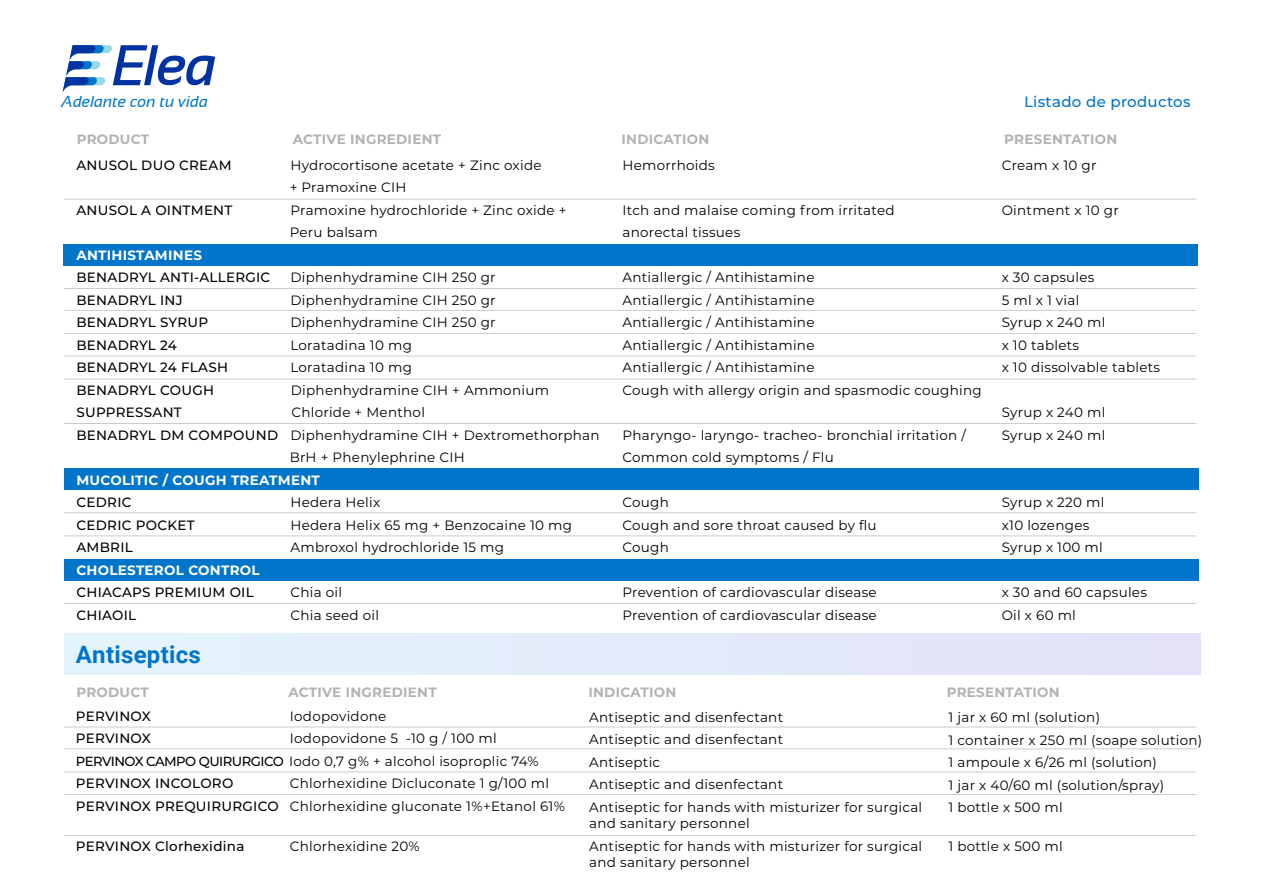
<style>
.page{position:relative;width:1263px;height:893px;background:#fff}
.page>*{position:absolute;margin:0;border:0;box-sizing:border-box;transform-origin:0 0}
.t1{font:700 24px "Roboto";letter-spacing:.01em;color:#0075c9}
.t2{font:italic 15.9px "Sansation";color:#0075c9}
.t3{font:500 15px "Montserrat";letter-spacing:.02em;color:#0075c9}
.t4{font:13.5px/22.5px "Montserrat";letter-spacing:.02em;color:#000}
.t5{font:500 13.5px "Montserrat";letter-spacing:.02em;color:#000}
.t6{font:700 13.5px "Montserrat";letter-spacing:.02em;color:#b3b3b3}
.t7{font:700 13.5px "Montserrat";letter-spacing:.02em;color:#fff}
.s1{font-weight:500}
.s2{font-weight:500;font-size:13.2px}
</style>
<div class="page">
<div style="left:64px;top:468px;width:1134px;height:22px;background:#0075c9"></div>
<div style="left:63px;top:244px;width:1134px;height:21px;background:#0075c9"></div>
<div style="left:64px;top:559px;width:1134px;height:21px;background:#0075c9"></div>
<hr style="left:64px;top:199px;width:1132px;height:1px;background:#ccc">
<hr style="left:64px;top:288px;width:1132px;height:1px;background:#ccc">
<hr style="left:64px;top:356px;width:1132px;height:1px;background:#ccc">
<hr style="left:64px;top:379px;width:1132px;height:1px;background:#ccc">
<hr style="left:64px;top:423px;width:1132px;height:1px;background:#ccc">
<hr style="left:64px;top:310px;width:1132px;height:1px;background:#ccc">
<hr style="left:64px;top:333px;width:1132px;height:1px;background:#ccc">
<hr style="left:64px;top:512px;width:1132px;height:1px;background:#ccc">
<hr style="left:64px;top:535px;width:1132px;height:1px;background:#ccc">
<hr style="left:64px;top:603px;width:1132px;height:1px;background:#ccc">
<div style="left:64px;top:634px;width:1136px;height:40px;background:#e3ebfa"></div>
<hr style="left:64px;top:727px;width:1132px;height:1px;background:#ccc">
<hr style="left:64px;top:794px;width:1132px;height:1px;background:#ccc">
<hr style="left:64px;top:835px;width:1132px;height:1px;background:#ccc">
<hr style="left:64px;top:748px;width:1132px;height:1px;background:#ccc">
<hr style="left:64px;top:772px;width:1132px;height:1px;background:#ccc">
<svg style="left:62px;top:45px;width:153px;height:48px"></svg>
<p class="t2" style="left:62px;top:93px;width:148px">Adelante con tu vida</p>
<p class="t3" style="left:1024px;top:91px;width:168px">Listado de productos</p>
<p class="t6" style="left:77px;top:129px;width:74px">PRODUCT</p>
<p class="t6" style="left:293px;top:129px;width:150px">ACTIVE INGREDIENT</p>
<p class="t6" style="left:621px;top:129px;width:89px">INDICATION</p>
<p class="t6" style="left:1004px;top:129px;width:115px">PRESENTATION</p>
<p class="t5" style="left:76px;top:156px;width:157px">ANUSOL DUO CREAM</p>
<p class="t4" style="left:290px;top:153px;width:253px">Hydrocortisone acetate + Zinc oxide + Pramoxine CIH</p>
<p class="t5" style="left:76px;top:201px;width:157px">ANUSOL A OINTMENT</p>
<p class="t4" style="left:290px;top:198px;width:278px">Pramoxine hydrochloride + Zinc oxide +<br>Peru balsam</p>
<p class="t7" style="left:76px;top:245px;width:127px">ANTIHISTAMINES</p>
<p class="t5" style="left:76px;top:268px;width:195px">BENADRYL ANTI-ALLERGIC</p>
<p class="t4" style="left:290px;top:266px;width:207px">Diphenhydramine CIH 250 gr</p>
<p class="t5" style="left:76px;top:291px;width:108px">BENADRYL INJ</p>
<p class="t4" style="left:290px;top:288px;width:207px">Diphenhydramine CIH 250 gr</p>
<p class="t5" style="left:76px;top:313px;width:133px">BENADRYL SYRUP</p>
<p class="t4" style="left:290px;top:311px;width:207px">Diphenhydramine CIH 250 gr</p>
<p class="t5" style="left:76px;top:336px;width:102px">BENADRYL 24</p>
<p class="t4" style="left:290px;top:333px;width:123px">Loratadina 10 mg</p>
<p class="t5" style="left:76px;top:358px;width:153px">BENADRYL 24 FLASH</p>
<p class="t4" style="left:290px;top:356px;width:123px">Loratadina 10 mg</p>
<p class="t5" style="left:76px;top:381px;width:139px">BENADRYL COUGH</p>
<p class="t4" style="left:291px;top:378px;width:260px">Diphenhydramine CIH + Ammonium</p>
<p class="t5" style="left:76px;top:403px;width:107px">SUPPRESSANT</p>
<p class="t4" style="left:291px;top:401px;width:135px">Chloride + Menthol</p>
<p class="t4" style="left:76px;top:423px;width:525px"><span class="s1">BENADRYL DM COMPOUND</span> Diphenhydramine CIH + Dextromethorphan</p>
<p class="t4" style="left:290px;top:446px;width:177px">BrH + Phenylephrine CIH</p>
<p class="t7" style="left:76px;top:470px;width:245px">MUCOLITIC / COUGH TREATMENT</p>
<p class="t5" style="left:76px;top:493px;width:57px">CEDRIC</p>
<p class="t4" style="left:290px;top:491px;width:91px">Hedera Helix</p>
<p class="t5" style="left:76px;top:516px;width:120px">CEDRIC POCKET</p>
<p class="t4" style="left:290px;top:513px;width:283px">Hedera Helix 65 mg + Benzocaine 10 mg</p>
<p class="t5" style="left:76px;top:538px;width:58px">AMBRIL</p>
<p class="t4" style="left:290px;top:536px;width:215px">Ambroxol hydrochloride 15 mg</p>
<p class="t7" style="left:76px;top:560px;width:185px">CHOLESTEROL CONTROL</p>
<p class="t5" style="left:76px;top:583px;width:179px">CHIACAPS PREMIUM OIL</p>
<p class="t4" style="left:290px;top:581px;width:53px">Chia oil</p>
<p class="t5" style="left:76px;top:606px;width:61px">CHIAOIL</p>
<p class="t4" style="left:290px;top:603px;width:90px">Chia seed oil</p>
<h1 class="t1" style="left:76px;top:638px;width:127px">Antiseptics</h1>
<p class="t4" style="left:622px;top:153px;width:94px">Hemorrhoids</p>
<p class="t4" style="left:622px;top:198px;width:274px">Itch and malaise coming from irritated anorectal tissues</p>
<p class="t4" style="left:622px;top:266px;width:361px">Antiallergic / Antihistamine<br>Antiallergic / Antihistamine<br>Antiallergic / Antihistamine<br>Antiallergic / Antihistamine<br>Antiallergic / Antihistamine<br>Cough with allergy origin and spasmodic coughing</p>
<p class="t4" style="left:622px;top:423px;width:345px">Pharyngo- laryngo- tracheo- bronchial irritation /<br>Common cold symptoms / Flu</p>
<p class="t4" style="left:622px;top:491px;width:256px">Cough<br>Cough and sore throat caused by flu<br>Cough</p>
<p class="t4" style="left:622px;top:581px;width:256px">Prevention of cardiovascular disease<br>Prevention of cardiovascular disease</p>
<p class="t4" style="left:1002px;top:153px;width:96px">Cream x 10 gr</p>
<p class="t4" style="left:1002px;top:198px;width:119px">Ointment x 10 gr</p>
<p class="t4" style="left:1002px;top:266px;width:160px">x 30 capsules<br>5 ml x 1 vial<br>Syrup x 240 ml<br>x 10 tablets<br>x 10 dissolvable tablets</p>
<p class="t4" style="left:1002px;top:401px;width:105px">Syrup x 240 ml<br>Syrup x 240 ml</p>
<p class="t4" style="left:1002px;top:491px;width:104px">Syrup x 220 ml x10 lozenges<br>Syrup x 100 ml</p>
<p class="t4" style="left:1002px;top:581px;width:147px">x 30 and 60 capsules<br>Oil x 60 ml</p>
<p class="t6" style="left:76px;top:682px;width:74px">PRODUCT</p>
<p class="t6" style="left:288px;top:682px;width:150px">ACTIVE INGREDIENT</p>
<p class="t6" style="left:588px;top:682px;width:89px">INDICATION</p>
<p class="t6" style="left:947px;top:682px;width:115px">PRESENTATION</p>
<p class="t5" style="left:76px;top:706px;width:77px">PERVINOX</p>
<p class="t4" style="left:290px;top:704px;width:98px">Iodopovidone</p>
<p class="t5" style="left:76px;top:729px;width:77px">PERVINOX</p>
<p class="t4" style="left:76px;top:726px;width:464px;text-indent:214px">Iodopovidone 5 -10 g / 100 ml<br><span class="s2">PERVINOX CAMPO QUIRURGICO</span> Iodo 0,7 g% + alcohol isoproplic 74%<br><span class="s1">PERVINOX INCOLORO</span></p>
<p class="t4" style="left:76px;top:771px;width:490px;text-indent:214px">Chlorhexidine Dicluconate 1 g/100 ml<br><span class="s1">PERVINOX PREQUIRURGICO</span> Chlorhexidine gluconate 1%+Etanol 61%</p>
<p class="t5" style="left:76px;top:837px;width:170px">PERVINOX Clorhexidina</p>
<p class="t4" style="left:290px;top:834px;width:131px">Chlorhexidine 20%</p>
<p class="t4" style="left:589px;top:705px;width:334px">Antiseptic and disenfectant<br>Antiseptic and disenfectant<br>Antiseptic<br>Antiseptic and disenfectant<br>Antiseptic for hands with misturizer for surgical</p>
<p class="t4" style="left:589px;top:812px;width:334px">and sanitary personnel<br>Antiseptic for hands with misturizer for surgical</p>
<p class="t4" style="left:589px;top:851px;width:162px">and sanitary personnel</p>
<p class="t4" style="left:948px;top:706px;width:255px">1 jar x 60 ml (solution)<br>1 container x 250 ml (soape solution)<br>1 ampoule x 6/26 ml (solution)<br>1 jar x 40/60 ml (solution/spray)<br>1 bottle x 500 ml</p>
<p class="t4" style="left:948px;top:835px;width:116px">1 bottle x 500 ml</p>
</div>
